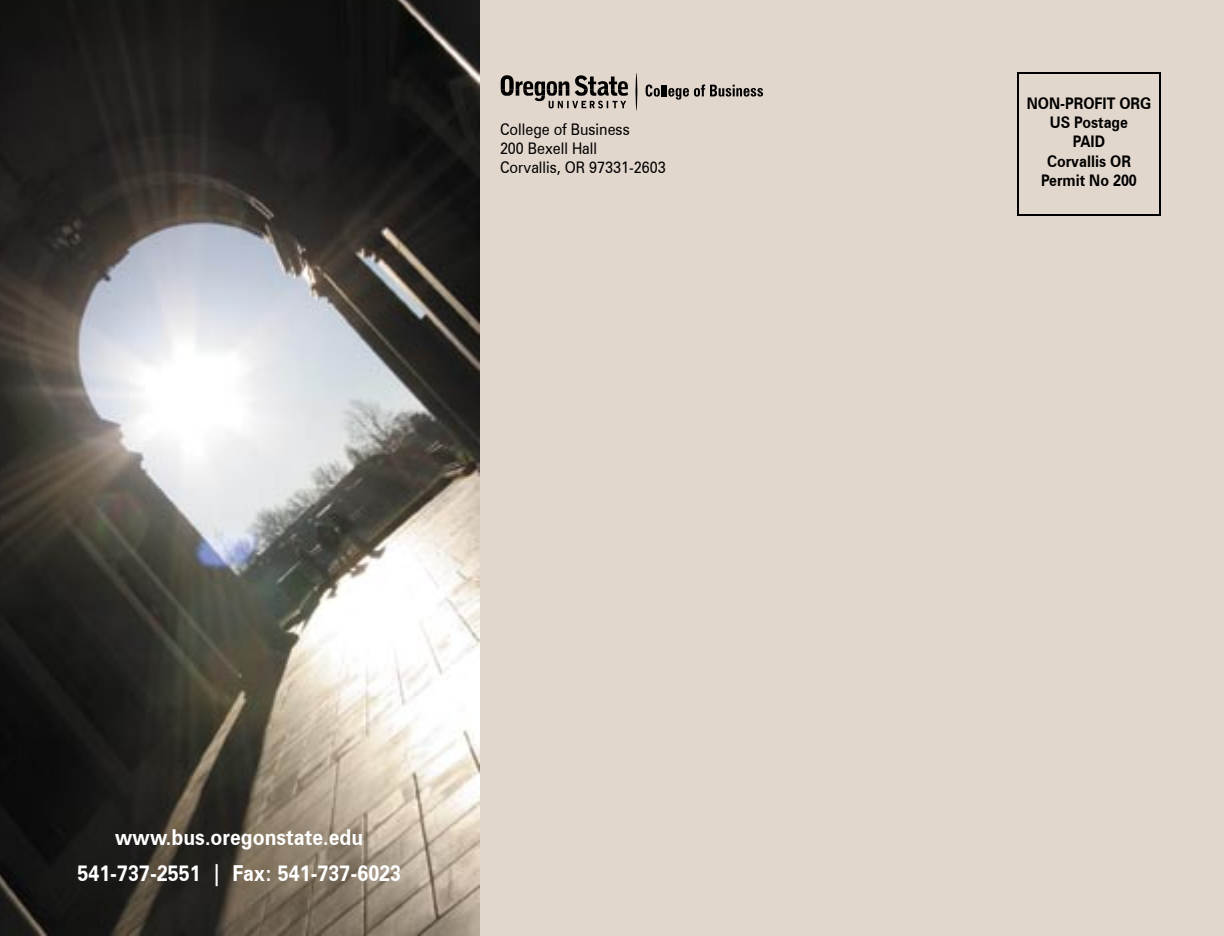
<style>
.page{position:relative;width:1224px;height:936px;background:#fff}
.page>*{position:absolute;margin:0;border:0;box-sizing:border-box;transform-origin:0 0}
.Body_11_sans_no_indent{font:700 22px "Zurich BT";color:#fff;scale:.9 1}
.t1{font:16px "Zurich BT";color:#000;scale:.9 1}
.t2{font:700 16px "Zurich BT";color:#000;scale:.9 1}
</style>
<div class="page">
<div style="left:479px;top:0;width:745px;height:936px;background:#e2d7cc"></div>
<div style="left:1017px;top:72px;width:144px;height:144px;border:2px solid #000"></div>
<svg style="left:646px;top:85px;width:117px;height:15px;background:#938c85"></svg>
<svg style="left:501px;top:75px;width:127px;height:33px;background:#968f87"></svg>
<svg style="left:635px;top:73px;width:2px;height:38px"></svg>
<img style="left:0;top:0;width:479px;height:936px">
<p class="t1" style="left:500px;top:119px;width:146px">College of Business</p>
<p class="t1" style="left:500px;top:138px;width:109px">200 Bexell Hall</p>
<p class="t1" style="left:500px;top:158px;width:186px">Corvallis, OR 97331-2603</p>
<p class="Body_11_sans_no_indent" style="left:115px;top:824px;width:277px">www.bus.oregonstate.edu</p>
<p class="Body_11_sans_no_indent" style="left:77px;top:860px;width:361px">541-737-2551 | Fax: 541-737-6023</p>
<p class="t2" style="left:1027px;top:94px;width:140px">NON-PROFIT ORG</p>
<p class="t2" style="left:1050px;top:113px;width:88px">US Postage</p>
<p class="t2" style="left:1073px;top:132px;width:37px">PAID</p>
<p class="t2" style="left:1047px;top:151px;width:95px">Corvallis OR</p>
<p class="t2" style="left:1041px;top:170px;width:108px">Permit No 200</p>
</div>
